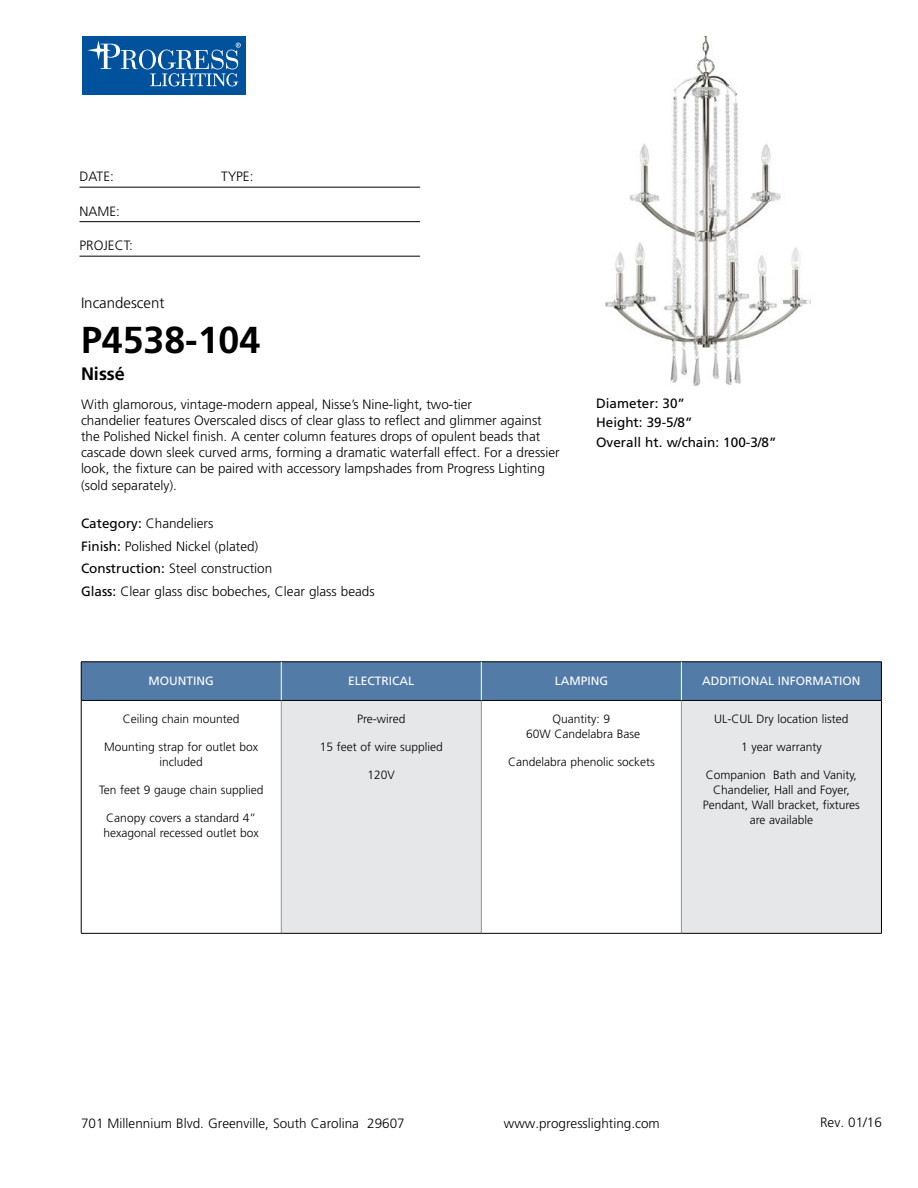
<style>
.page{position:relative;width:918px;height:1188px;background:#fff}
.page>*{position:absolute;margin:0;border:0;box-sizing:border-box;transform-origin:0 0}
.t1{font:700 37.5px "Frutiger";color:#000}
.t2{font:700 18px "Frutiger";color:#000}
.t3{font:300 15px "Frutiger";color:#000}
.t4{font:300 13.5px/16.2px "Frutiger";color:#000}
.t5{font:13.5px/19.5px "Frutiger";color:#000}
.t6{font:300 12px/15px "Frutiger";color:#000;text-align:center}
.t7{font:12px "Frutiger";color:#fff}
.s1{font-weight:400}
</style>
<div class="page">
<div style="left:82px;top:36px;width:164px;height:59px;background:#00529c"></div>
<svg style="left:139px;top:50px;width:17px;height:19px"></svg>
<div style="left:142px;top:50px;width:11px;height:19px;background:#00529c;border-radius:50%"></div>
<svg style="left:87px;top:40px;width:51px;height:29px"></svg>
<svg style="left:150px;top:43px;width:91px;height:43px"></svg>
<hr style="left:80px;top:187px;width:340px;height:1px;background:#000">
<hr style="left:80px;top:221px;width:340px;height:1px;background:#000">
<hr style="left:80px;top:256px;width:340px;height:1px;background:#000">
<div style="left:82px;top:663px;width:799px;height:37px;background:#527ba8"></div>
<div style="left:281px;top:700px;width:200px;height:233px;background:#e6e7e8"></div>
<div style="left:681px;top:700px;width:200px;height:233px;background:#e6e7e8"></div>
<hr style="left:281px;top:701px;width:1px;height:232px;background:#939598">
<hr style="left:481px;top:701px;width:1px;height:232px;background:#939598">
<hr style="left:681px;top:701px;width:1px;height:232px;background:#939598">
<hr style="left:81px;top:700px;width:200px;height:1px;background:#000">
<hr style="left:281px;top:700px;width:200px;height:1px;background:#000">
<hr style="left:481px;top:700px;width:200px;height:1px;background:#000">
<hr style="left:681px;top:700px;width:200px;height:1px;background:#000">
<hr style="left:81px;top:933px;width:200px;height:1px;background:#000">
<hr style="left:281px;top:933px;width:200px;height:1px;background:#000">
<hr style="left:481px;top:933px;width:200px;height:1px;background:#000">
<hr style="left:681px;top:933px;width:201px;height:1px;background:#000">
<hr style="left:81px;top:662px;width:200px;height:1px;background:#000">
<hr style="left:81px;top:662px;width:1px;height:38px;background:#000">
<hr style="left:281px;top:662px;width:200px;height:1px;background:#000">
<hr style="left:481px;top:662px;width:200px;height:1px;background:#000">
<hr style="left:681px;top:662px;width:201px;height:1px;background:#000">
<hr style="left:881px;top:662px;width:1px;height:38px;background:#000">
<hr style="left:81px;top:700px;width:1px;height:233px;background:#000">
<hr style="left:881px;top:700px;width:1px;height:233px;background:#000">
<hr style="left:281px;top:662px;width:1px;height:38px;background:#fff">
<hr style="left:681px;top:662px;width:1px;height:38px;background:#fff">
<hr style="left:481px;top:662px;width:1px;height:38px;background:#fff">
<img style="left:605px;top:36px;width:206px;height:349px">
<p class="t4" style="left:80px;top:169px;width:36px">DATE:</p>
<p class="t4" style="left:221px;top:169px;width:34px">TYPE:</p>
<p class="t4" style="left:80px;top:203px;width:42px">NAME:</p>
<p class="t4" style="left:80px;top:238px;width:55px">PROJECT:</p>
<p class="t3" style="left:81px;top:295px;width:85px">Incandescent</p>
<h1 class="t1" style="left:81px;top:318px;width:181px">P4538-104</h1>
<h2 class="t2" style="left:81px;top:364px;width:45px">Nissé</h2>
<p class="t4" style="left:81px;top:396px;width:480px">With glamorous, vintage-modern appeal, Nisse’s Nine-light, two-tier<br>chandelier features Overscaled discs of clear glass to reflect and glimmer against the Polished Nickel finish. A center column features drops of opulent beads that cascade down sleek curved arms, forming a dramatic waterfall effect. For a dressier look, the fixture can be paired with accessory lampshades from Progress Lighting (sold separately).</p>
<p class="t4" style="left:81px;top:512px;width:295px;line-height:22.5px"><span class="s1">Category:</span> Chandeliers<br><span class="s1">Finish:</span> Polished Nickel (plated)<br><span class="s1">Construction:</span> Steel construction<br><span class="s1">Glass:</span> Clear glass disc bobeches, Clear glass beads</p>
<p class="t5" style="left:596px;top:393px;width:182px">Diameter: 30”<br>Height: 39-5/8”<br>Overall ht. w/chain: 100-3/8”</p>
<p class="t7" style="left:149px;top:673px;width:67px">MOUNTING</p>
<p class="t7" style="left:348px;top:673px;width:68px">ELECTRICAL</p>
<p class="t7" style="left:555px;top:673px;width:55px">LAMPING</p>
<p class="t7" style="left:702px;top:673px;width:160px">ADDITIONAL INFORMATION</p>
<p class="t6" style="left:123px;top:712px;width:118px">Ceiling chain mounted</p>
<p class="t6" style="left:104px;top:739px;width:156px">Mounting strap for outlet box included</p>
<p class="t6" style="left:99px;top:782px;width:166px">Ten feet 9 gauge chain supplied</p>
<p class="t6" style="left:103px;top:810px;width:157px;text-align:left">Canopy covers a standard 4” hexagonal recessed outlet box</p>
<p class="t6" style="left:357px;top:712px;width:50px">Pre-wired</p>
<p class="t6" style="left:320px;top:739px;width:125px">15 feet of wire supplied</p>
<p class="t6" style="left:368px;top:767px;width:29px">120V</p>
<p class="t6" style="left:714px;top:712px;width:136px">UL-CUL Dry location listed</p>
<p class="t6" style="left:741px;top:739px;width:82px">1 year warranty</p>
<p class="t6" style="left:703px;top:767px;width:159px">Companion Bath and Vanity,<br>Chandelier, Hall and Foyer,<br>Pendant, Wall bracket, fixtures are available</p>
<p class="t6" style="left:526px;top:712px;width:116px">Quantity: 9<br>60W Candelabra Base</p>
<p class="t6" style="left:508px;top:754px;width:148px">Candelabra phenolic sockets</p>
<p class="t4" style="left:81px;top:1115px;width:325px">701 Millennium Blvd. Greenville, South Carolina 29607</p>
<p class="t4" style="left:504px;top:1115px;width:158px">www.progresslighting.com</p>
<p class="t4" style="left:820px;top:1114px;width:63px">Rev. 01/16</p>
</div>
